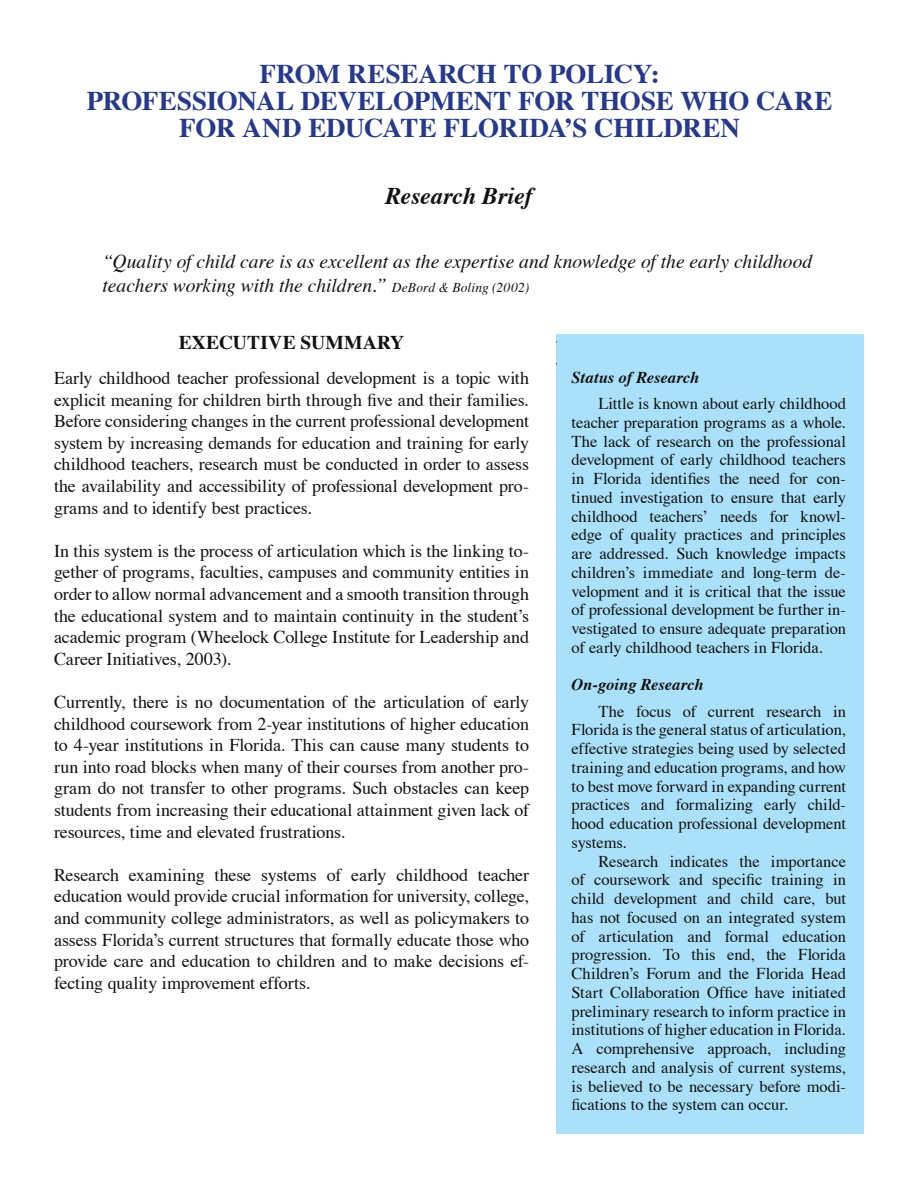
<style>
.page{position:relative;width:918px;height:1188px;background:#fff}
.page>*{position:absolute;margin:0;border:0;box-sizing:border-box;transform-origin:0 0}
.t1{font:700 27px/27px "Times";letter-spacing:-.01em;color:#273987;text-align:center}
.t2{font:italic 700 24px "Times";letter-spacing:-.005em;color:#111}
.t3{font:italic 19.5px/23.4px "Times";color:#111}
.t4{font:700 19.5px "Times";letter-spacing:.01em;color:#111}
.t5{font:18px/21.6px "Times";letter-spacing:-.01em;color:#111;text-align:justify}
.t6{font:16.5px/18.8px "Times";letter-spacing:-.005em;color:#111;text-align:justify}
.t7{font:italic 700 16.5px "Times";color:#111}
.s1{font-size:13.5px}
</style>
<div class="page">
<div style="left:556px;top:334px;width:308px;height:800px;background:#aae0f9"></div>
<h1 class="t1" style="left:87px;top:62px;width:747px">FROM RESEARCH TO POLICY:<br>PROFESSIONAL DEVELOPMENT FOR THOSE WHO CARE<br>FOR AND EDUCATE FLORIDAʼS CHILDREN</h1>
<h2 class="t2" style="left:385px;top:180px;width:149px">Research Brief</h2>
<p class="t3" style="left:103px;top:251px;width:711px">“Quality of child care is as excellent as the expertise and knowledge of the early childhood teachers working with the children.” <span class="s1">DeBord &amp; Boling (2002)</span></p>
<p class="t4" style="left:179px;top:329px;width:227px">EXECUTIVE SUMMARY</p>
<p class="t5" style="left:54px;top:368px;width:477px">Early childhood teacher professional development is a topic with explicit meaning for children birth through five and their families.<br>Before considering changes in the current professional development system by increasing demands for education and training for early childhood teachers, research must be conducted in order to assess the availability and accessibility of professional development pro&shy;grams and to identify best practices.</p>
<p class="t5" style="left:54px;top:541px;width:477px">In this system is the process of articulation which is the linking to&shy;gether of programs, faculties, campuses and community entities in order to allow normal advancement and a smooth transition through the educational system and to maintain continuity in the studentʼs academic program (Wheelock College Institute for Leadership and Career Initiatives, 2003).</p>
<p class="t5" style="left:54px;top:692px;width:477px">Currently, there is no documentation of the articulation of early childhood coursework from 2-year institutions of higher education to 4-year institutions in Florida. This can cause many students to run into road blocks when many of their courses from another pro&shy;gram do not transfer to other programs. Such obstacles can keep students from increasing their educational attainment given lack of resources, time and elevated frustrations.</p>
<p class="t5" style="left:54px;top:865px;width:477px">Research examining these systems of early childhood teacher education would provide crucial information for university, college, and community college administrators, as well as policymakers to assess Floridaʼs current structures that formally educate those who provide care and education to children and to make decisions ef&shy;fecting quality improvement efforts.</p>
<p class="t7" style="left:571px;top:367px;width:129px">Status of Research</p>
<p class="t6" style="left:571px;top:395px;width:276px;text-indent:27px">Little is known about early childhood teacher preparation programs as a whole.<br>The lack of research on the professional development of early childhood teachers in Florida identifies the need for con&shy;tinued investigation to ensure that early childhood teachersʼ needs for knowl&shy;edge of quality practices and principles are addressed. Such knowledge impacts childrenʼs immediate and long-term de&shy;velopment and it is critical that the issue of professional development be further in&shy;vestigated to ensure adequate preparation of early childhood teachers in Florida.</p>
<p class="t7" style="left:571px;top:674px;width:134px">On-going Research</p>
<p class="t6" style="left:571px;top:703px;width:276px;text-indent:27px">The focus of current research in Florida is the general status of articulation, effective strategies being used by selected training and education programs, and how to best move forward in expanding current practices and formalizing early child&shy;hood education professional development systems.</p>
<p class="t6" style="left:571px;top:853px;width:276px;text-indent:27px">Research indicates the importance of coursework and specific training in child development and child care, but has not focused on an integrated system of articulation and formal education progression. To this end, the Florida Childrenʼs Forum and the Florida Head Start Collaboration Office have initiated preliminary research to inform practice in institutions of higher education in Florida.<br>A comprehensive approach, including research and analysis of current systems, is believed to be necessary before modi&shy;fications to the system can occur.</p>
</div>
